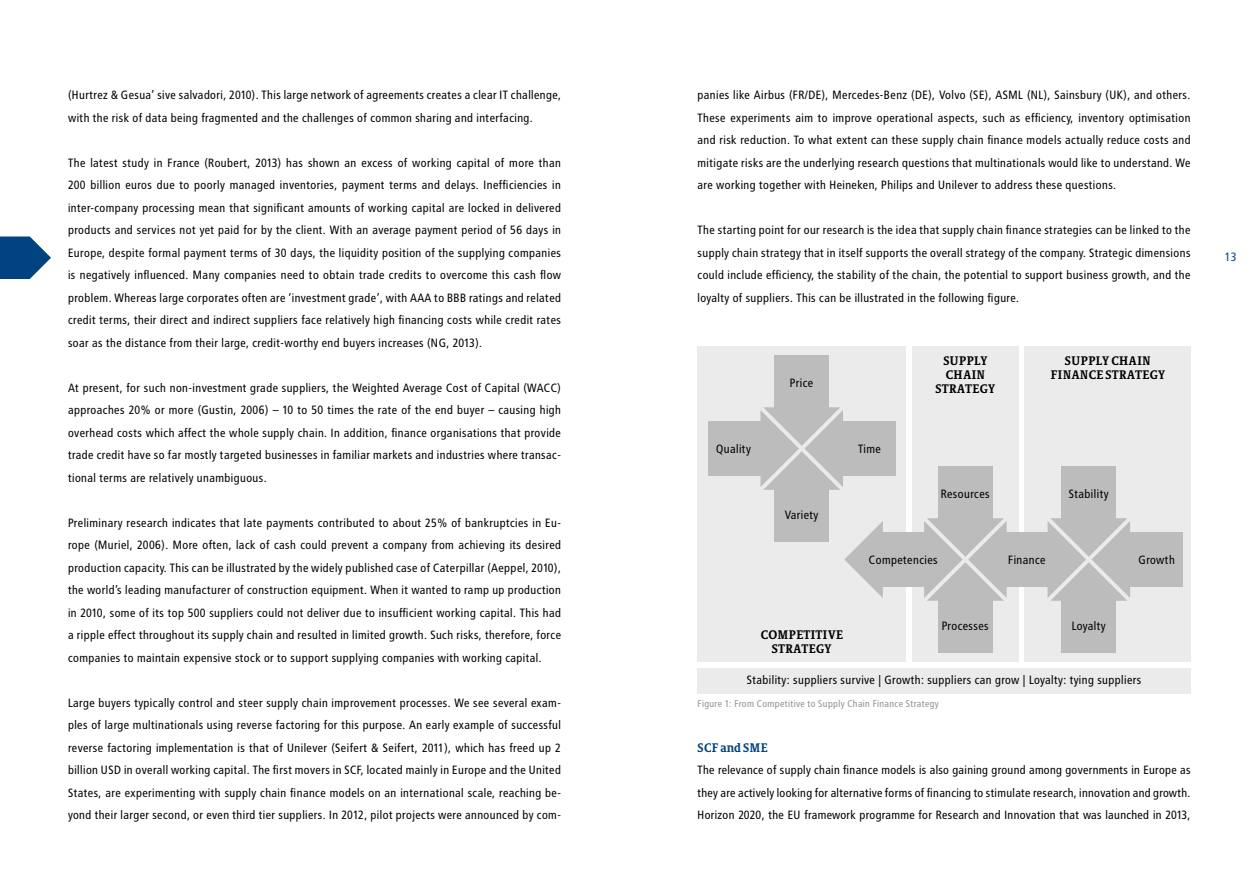
<style>
.page{position:relative;width:1259px;height:893px;background:#fff}
.page>*{position:absolute;margin:0;border:0;box-sizing:border-box;transform-origin:0 0}
.t1{font:12px/22.5px "Transit Print OT";color:#000;text-align:justify}
.t2{font:700 12px/14.4px "Sheriff";color:#000;text-align:center}
.t3{font:700 12px "Sheriff";color:#004380}
.t4{font:12px "Transit Print OT";color:#004380}
.t5{font:9.75px "Transit Print OT";color:#929292}
</style>
<div class="page">
<svg style="left:0;top:236px;width:51px;height:43px"></svg>
<div style="left:912px;top:347px;width:106px;height:315px;background:#ebebeb"></div>
<div style="left:697px;top:347px;width:209px;height:315px;background:#ebebeb"></div>
<div style="left:774px;top:488px;width:55px;height:54px;background:#bcbcbc"></div>
<div style="left:774px;top:355px;width:55px;height:54px;background:#bcbcbc"></div>
<div style="left:841px;top:421px;width:54px;height:55px;background:#bcbcbc"></div>
<div style="left:708px;top:421px;width:54px;height:55px;background:#bcbcbc"></div>
<svg style="left:760px;top:407px;width:83px;height:83px"></svg>
<div style="left:1025px;top:347px;width:166px;height:315px;background:#ebebeb"></div>
<div style="left:1061px;top:599px;width:55px;height:54px;background:#bcbcbc"></div>
<div style="left:1061px;top:466px;width:55px;height:54px;background:#bcbcbc"></div>
<div style="left:1128px;top:532px;width:54px;height:55px;background:#bcbcbc"></div>
<div style="left:938px;top:599px;width:54px;height:54px;background:#bcbcbc"></div>
<div style="left:938px;top:466px;width:54px;height:54px;background:#bcbcbc"></div>
<svg style="left:1047px;top:518px;width:83px;height:83px"></svg>
<div style="left:1004px;top:532px;width:55px;height:55px;background:#bcbcbc"></div>
<div style="left:872px;top:532px;width:54px;height:55px;background:#bcbcbc"></div>
<svg style="left:924px;top:518px;width:82px;height:83px"></svg>
<svg style="left:844px;top:521px;width:39px;height:77px"></svg>
<div style="left:697px;top:668px;width:494px;height:25px;background:#ebebeb"></div>
<p class="t1" style="left:68px;top:84px;width:495px">(Hurtrez &amp; Gesua’ sive salvadori, 2010). This large network of agreements creates a clear IT challenge, with the risk of data being fragmented and the challenges of common sharing and interfacing.</p>
<p class="t1" style="left:68px;top:151px;width:495px">The latest study in France (Roubert, 2013) has shown an excess of working capital of more than 200 billion euros due to poorly managed inventories, payment terms and delays. Inefficiencies in inter-company processing mean that significant amounts of working capital are locked in delivered products and services not yet paid for by the client. With an average payment period of 56 days in Europe, despite formal payment terms of 30 days, the liquidity position of the supplying companies is negatively influenced. Many companies need to obtain trade credits to overcome this cash flow problem. Whereas large corporates often are ‘investment grade’, with AAA to BBB ratings and related credit terms, their direct and indirect suppliers face relatively high financing costs while credit rates soar as the distance from their large, credit-worthy end buyers increases (NG, 2013).</p>
<p class="t1" style="left:68px;top:376px;width:495px">At present, for such non-investment grade suppliers, the Weighted Average Cost of Capital (WACC) approaches 20% or more (Gustin, 2006) – 10 to 50 times the rate of the end buyer – causing high overhead costs which affect the whole supply chain. In addition, finance organisations that provide trade credit have so far mostly targeted businesses in familiar markets and industries where transac&shy;tional terms are relatively unambiguous.</p>
<p class="t1" style="left:68px;top:511px;width:495px">Preliminary research indicates that late payments contributed to about 25% of bankruptcies in Eu&shy;rope (Muriel, 2006). More often, lack of cash could prevent a company from achieving its desired production capacity. This can be illustrated by the widely published case of Caterpillar (Aeppel, 2010), the world’s leading manufacturer of construction equipment. When it wanted to ramp up production in 2010, some of its top 500 suppliers could not deliver due to insufficient working capital. This had a ripple effect throughout its supply chain and resulted in limited growth. Such risks, therefore, force companies to maintain expensive stock or to support supplying companies with working capital.</p>
<p class="t1" style="left:68px;top:691px;width:495px">Large buyers typically control and steer supply chain improvement processes. We see several exam&shy;ples of large multinationals using reverse factoring for this purpose. An early example of successful reverse factoring implementation is that of Unilever (Seifert &amp; Seifert, 2011), which has freed up 2 billion USD in overall working capital. The first movers in SCF, located mainly in Europe and the United States, are experimenting with supply chain finance models on an international scale, reaching be&shy;yond their larger second, or even third tier suppliers. In 2012, pilot projects were announced by com-</p>
<p class="t1" style="left:697px;top:84px;width:495px">panies like Airbus (FR/DE), Mercedes-Benz (DE), Volvo (SE), ASML (NL), Sainsbury (UK), and others.<br>These experiments aim to improve operational aspects, such as efficiency, inventory optimisation and risk reduction. To what extent can these supply chain finance models actually reduce costs and mitigate risks are the underlying research questions that multinationals would like to understand. We are working together with Heineken, Philips and Unilever to address these questions.</p>
<p class="t1" style="left:697px;top:219px;width:495px">The starting point for our research is the idea that supply chain finance strategies can be linked to the supply chain strategy that in itself supports the overall strategy of the company. Strategic dimensions could include efficiency, the stability of the chain, the potential to support business growth, and the loyalty of suppliers. This can be illustrated in the following figure.</p>
<p class="t1" style="left:790px;top:371px;width:25px">Price</p>
<p class="t1" style="left:716px;top:438px;width:37px">Quality</p>
<p class="t1" style="left:858px;top:438px;width:24px">Time</p>
<p class="t1" style="left:784px;top:503px;width:36px">Variety</p>
<p class="t2" style="left:935px;top:353px;width:61px">SUPPLY<br>CHAIN<br>STRATEGY</p>
<p class="t2" style="left:1050px;top:353px;width:116px">SUPPLY CHAIN<br>FINANCE STRATEGY</p>
<p class="t1" style="left:940px;top:483px;width:51px">Resources</p>
<p class="t1" style="left:1068px;top:483px;width:42px">Stability</p>
<p class="t1" style="left:869px;top:549px;width:71px">Competencies</p>
<p class="t1" style="left:1008px;top:549px;width:39px">Finance</p>
<p class="t1" style="left:1138px;top:549px;width:38px">Growth</p>
<p class="t1" style="left:1071px;top:615px;width:36px">Loyalty</p>
<p class="t1" style="left:941px;top:615px;width:49px">Processes</p>
<p class="t2" style="left:760px;top:627px;width:84px">COMPETITIVE<br>STRATEGY</p>
<p class="t1" style="left:746px;top:668px;width:396px">Stability: suppliers survive | Growth: suppliers can grow | Loyalty: tying suppliers</p>
<p class="t5" style="left:697px;top:697px;width:243px">Figure 1: From Competitive to Supply Chain Finance Strategy</p>
<p class="t3" style="left:697px;top:740px;width:72px">SCF and SME</p>
<p class="t1" style="left:697px;top:759px;width:495px">The relevance of supply chain finance models is also gaining ground among governments in Europe as they are actively looking for alternative forms of financing to stimulate research, innovation and growth.<br>Horizon 2020, the EU framework programme for Research and Innovation that was launched in 2013,</p>
<p class="t4" style="left:1225px;top:250px;width:13px">13</p>
</div>
